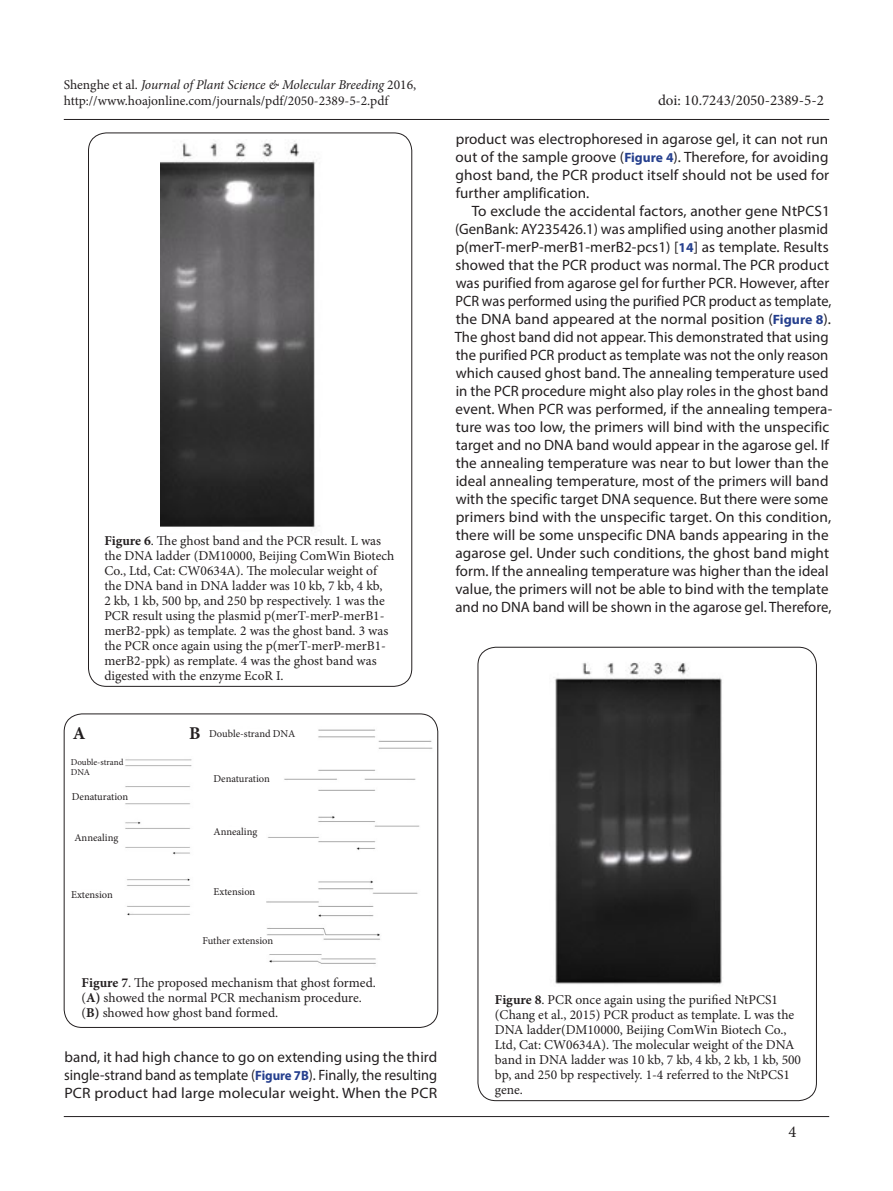
<style>
.page{position:relative;width:893px;height:1191px;background:#fff}
.page>*{position:absolute;margin:0;border:0;box-sizing:border-box;transform-origin:0 0}
.t1{font:700 18px "Minion Pro";color:#231f20}
.t2{font:16.5px "Minion Pro";color:#231f20}
.t3{font:15px/18px "Myriad Pro";letter-spacing:.005em;color:#231f20;text-align:justify}
.t4{font:15px "Minion Pro";color:#231f20}
.t5{font:13.5px/15px "Minion Pro";color:#231f20}
.t6{font:10.5px "Minion Pro";color:#231f20}
.t7{font:9px/10.8px "Minion Pro";letter-spacing:-.005em;color:#231f20}
.s1{font-style:italic}
.s2{font-weight:700}
.s3{font-weight:700;font-size:13.5px;color:#253f8e}
</style>
<div class="page">
<hr style="left:64px;top:1116px;width:765px;height:1px;background:#231f20">
<hr style="left:64px;top:119px;width:765px;height:1px;background:#231f20">
<img style="left:160px;top:141px;width:157px;height:387px">
<img style="left:125px;top:729px;width:308px;height:235px">
<div style="left:64px;top:713px;width:374px;height:314px;border:1px solid #231f20;border-radius:18px"></div>
<div style="left:209px;top:729px;width:93px;height:10px;background:#fff"></div>
<div style="left:213px;top:774px;width:58px;height:10px;background:#fff"></div>
<div style="left:72px;top:792px;width:58px;height:10px;background:#fff"></div>
<div style="left:213px;top:827px;width:52px;height:10px;background:#fff"></div>
<div style="left:74px;top:833px;width:52px;height:11px;background:#fff"></div>
<div style="left:213px;top:887px;width:52px;height:10px;background:#fff"></div>
<div style="left:202px;top:936px;width:80px;height:10px;background:#fff"></div>
<img style="left:555px;top:662px;width:167px;height:323px">
<p class="t5" style="left:64px;top:76px;width:354px;line-height:16.2px">Shenghe et al. <span class="s1">Journal of Plant Science &amp; Molecular Breeding</span> 2016, http://www.hoajonline.com/journals/pdf/2050-2389-5-2.pdf</p>
<p class="t5" style="left:104px;top:533px;width:291px"><span class="s2">Figure 6</span>. The ghost band and the PCR result. L was the DNA ladder (DM10000, Beijing ComWin Biotech Co., Ltd, Cat: CW0634A). The molecular weight of the DNA band in DNA ladder was 10 kb, 7 kb, 4 kb,<br>2 kb, 1 kb, 500 bp, and 250 bp respectively. 1 was the PCR result using the plasmid p(merT-merP-merB1- merB2-ppk) as template. 2 was the ghost band. 3 was the PCR once again using the p(merT-merP-merB1- merB2-ppk) as remplate. 4 was the ghost band was digested with the enzyme EcoR I.</p>
<p class="t1" style="left:73px;top:720px;width:14px">A</p>
<p class="t1" style="left:189px;top:720px;width:13px">B</p>
<p class="t7" style="left:71px;top:756px;width:54px">Double-strand<br>DNA</p>
<p class="t6" style="left:72px;top:789px;width:58px">Denaturation</p>
<p class="t6" style="left:209px;top:726px;width:88px">Double-strand DNA</p>
<p class="t6" style="left:213px;top:771px;width:58px">Denaturation</p>
<p class="t6" style="left:74px;top:831px;width:45px">Annealing</p>
<p class="t6" style="left:213px;top:824px;width:45px">Annealing</p>
<p class="t6" style="left:71px;top:887px;width:43px">Extension</p>
<p class="t6" style="left:213px;top:884px;width:43px">Extension</p>
<p class="t6" style="left:202px;top:933px;width:72px">Futher extension</p>
<p class="t5" style="left:82px;top:975px;width:296px"><span class="s2">Figure 7</span>. The proposed mechanism that ghost formed. (<span class="s2">A)</span> showed the normal PCR mechanism procedure. (<span class="s2">B)</span> showed how ghost band formed.</p>
<p class="t3" style="left:64px;top:1048px;width:375px">band, it had high chance to go on extending using the third single-strand band as template (<span class="s3">Figure 7B</span>). Finally, the resulting PCR product had large molecular weight. When the PCR</p>
<p class="t4" style="left:658px;top:91px;width:167px">doi: 10.7243/2050-2389-5-2</p>
<p class="t3" style="left:456px;top:130px;width:375px">product was electrophoresed in agarose gel, it can not run out of the sample groove (<span class="s3">Figure 4</span>). Therefore, for avoiding ghost band, the PCR product itself should not be used for further amplification.</p>
<p class="t3" style="left:455px;top:202px;width:379px;text-align:left;text-indent:17px">To exclude the accidental factors, another gene NtPCS1 (GenBank: AY235426.1) was amplified using another plasmid p(merT-merP-merB1-merB2-pcs1) [<span class="s3">14</span>] as template. Results showed that the PCR product was normal. The PCR product was purified from agarose gel for further PCR. However, after PCR was performed using the purified PCR product as template, the DNA band appeared at the normal position (<span class="s3">Figure 8</span>).<br>The ghost band did not appear. This demonstrated that using the purified PCR product as template was not the only reason which caused ghost band. The annealing temperature used in the PCR procedure might also play roles in the ghost band event. When PCR was performed, if the annealing tempera&shy;ture was too low, the primers will bind with the unspecific target and no DNA band would appear in the agarose gel. If the annealing temperature was near to but lower than the ideal annealing temperature, most of the primers will band with the specific target DNA sequence. But there were some primers bind with the unspecific target. On this condition, there will be some unspecific DNA bands appearing in the agarose gel. Under such conditions, the ghost band might form. If the annealing temperature was higher than the ideal value, the primers will not be able to bind with the template and no DNA band will be shown in the agarose gel. Therefore,</p>
<p class="t5" style="left:495px;top:992px;width:308px"><span class="s2">Figure 8</span>. PCR once again using the purified NtPCS1 (Chang et al., 2015) PCR product as template. L was the DNA ladder(DM10000, Beijing ComWin Biotech Co., Ltd, Cat: CW0634A). The molecular weight of the DNA band in DNA ladder was 10 kb, 7 kb, 4 kb, 2 kb, 1 kb, 500 bp, and 250 bp respectively. 1-4 referred to the NtPCS1 gene.</p>
<p class="t2" style="left:788px;top:1120px;width:9px">4</p>
</div>
